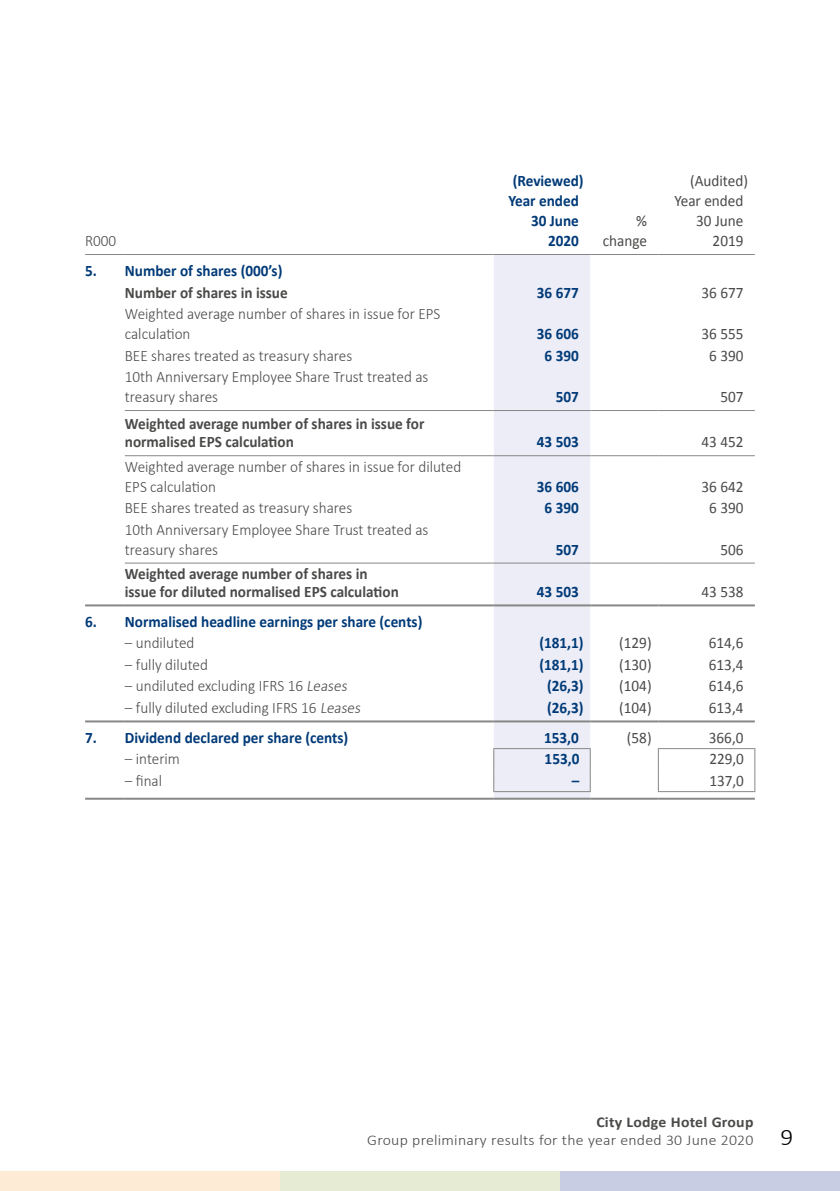
<style>
.page{position:relative;width:840px;height:1191px;background:#fff}
.page>*{position:absolute;margin:0;border:0;box-sizing:border-box;transform-origin:0 0}
.t1{font:300 16px/20px "Calibri";color:#4a4a49;scale:.95 1}
.t2{font:700 16px/20px "Calibri";color:#003a78;text-align:right;scale:.95 1}
.t3{font:700 16px/18px "Calibri";color:#4a4a49;scale:.95 1}
.t4{font:16px/20px "Calibri";color:#4a4a49;text-align:right;scale:.95 1}
.t5{font:300 15px/18px "Calibri";letter-spacing:.015em;color:#4a4a49;scale:1.05 1}
.s1{font-weight:700}
.s2{font-size:24px;color:#000}
</style>
<div class="page">
<div style="left:0;top:1171px;width:280px;height:20px;background:#feebd5"></div>
<div style="left:280px;top:1171px;width:280px;height:20px;background:#e6ebd3"></div>
<div style="left:559px;top:1171px;width:280px;height:20px;background:#c9cde3"></div>
<div style="left:493px;top:255px;width:97px;height:542px;background:#ecedf6"></div>
<hr style="left:85px;top:254px;width:40px;height:1px;background:#878787">
<hr style="left:125px;top:254px;width:368px;height:1px;background:#878787">
<hr style="left:493px;top:254px;width:97px;height:1px;background:#878787">
<hr style="left:590px;top:254px;width:68px;height:1px;background:#878787">
<hr style="left:658px;top:254px;width:96px;height:1px;background:#878787">
<hr style="left:85px;top:604px;width:40px;height:2px;background:#878787">
<hr style="left:125px;top:604px;width:368px;height:2px;background:#878787">
<hr style="left:493px;top:604px;width:97px;height:2px;background:#878787">
<hr style="left:590px;top:604px;width:68px;height:2px;background:#878787">
<hr style="left:658px;top:604px;width:96px;height:2px;background:#878787">
<hr style="left:125px;top:410px;width:368px;height:1px;background:#878787">
<hr style="left:493px;top:410px;width:97px;height:1px;background:#878787">
<hr style="left:590px;top:410px;width:68px;height:1px;background:#878787">
<hr style="left:658px;top:410px;width:96px;height:1px;background:#878787">
<hr style="left:125px;top:455px;width:368px;height:1px;background:#878787">
<hr style="left:493px;top:455px;width:97px;height:1px;background:#878787">
<hr style="left:590px;top:455px;width:68px;height:1px;background:#878787">
<hr style="left:658px;top:455px;width:96px;height:1px;background:#878787">
<hr style="left:125px;top:562px;width:368px;height:1px;background:#878787">
<hr style="left:493px;top:562px;width:97px;height:1px;background:#878787">
<hr style="left:590px;top:562px;width:68px;height:1px;background:#878787">
<hr style="left:658px;top:562px;width:96px;height:1px;background:#878787">
<hr style="left:85px;top:720px;width:40px;height:2px;background:#878787">
<hr style="left:125px;top:720px;width:368px;height:2px;background:#878787">
<hr style="left:493px;top:720px;width:97px;height:2px;background:#878787">
<hr style="left:590px;top:720px;width:68px;height:2px;background:#878787">
<hr style="left:658px;top:720px;width:96px;height:2px;background:#878787">
<hr style="left:85px;top:797px;width:40px;height:2px;background:#878787">
<hr style="left:125px;top:797px;width:368px;height:2px;background:#878787">
<hr style="left:493px;top:797px;width:97px;height:2px;background:#878787">
<hr style="left:590px;top:797px;width:68px;height:2px;background:#878787">
<hr style="left:658px;top:797px;width:96px;height:2px;background:#878787">
<hr style="left:493px;top:748px;width:97px;height:1px;background:#878787">
<svg style="left:493px;top:749px;width:1px;height:42px"></svg>
<svg style="left:589px;top:749px;width:1px;height:42px"></svg>
<hr style="left:493px;top:791px;width:97px;height:1px;background:#878787">
<hr style="left:657px;top:748px;width:98px;height:1px;background:#878787">
<svg style="left:657px;top:749px;width:1px;height:42px"></svg>
<svg style="left:754px;top:749px;width:1px;height:42px"></svg>
<hr style="left:657px;top:791px;width:98px;height:1px;background:#878787">
<p class="t1" style="left:85px;top:230px;width:34px">R000</p>
<p class="t2" style="left:508px;top:171px;width:81px">(Reviewed)<br>Year ended<br>30 June<br>2020</p>
<p class="t4" style="left:602px;top:211px;width:48px">% change</p>
<p class="t4" style="left:674px;top:171px;width:79px">(Audited)<br>Year ended<br>30 June<br>2019</p>
<p class="t2" style="left:85px;top:261px;width:209px">5. Number of shares (000’s)</p>
<p class="t3" style="left:125px;top:283px;width:173px">Number of shares in issue</p>
<p class="t2" style="left:536px;top:282px;width:46px">36 677</p>
<p class="t4" style="left:701px;top:282px;width:46px">36 677</p>
<p class="t1" style="left:125px;top:303px;width:333px">Weighted average number of shares in issue for EPS calculation</p>
<p class="t2" style="left:536px;top:324px;width:46px">36 606</p>
<p class="t4" style="left:701px;top:324px;width:46px">36 555</p>
<p class="t1" style="left:125px;top:344px;width:241px">BEE shares treated as treasury shares</p>
<p class="t2" style="left:544px;top:345px;width:38px">6 390</p>
<p class="t4" style="left:708px;top:345px;width:38px">6 390</p>
<p class="t1" style="left:125px;top:366px;width:321px">10th Anniversary Employee Share Trust treated as treasury shares</p>
<p class="t2" style="left:555px;top:387px;width:26px">507</p>
<p class="t4" style="left:720px;top:387px;width:26px">507</p>
<p class="t3" style="left:125px;top:415px;width:317px">Weighted average number of shares in issue for normalised EPS calculation</p>
<p class="t1" style="left:125px;top:455px;width:355px">Weighted average number of shares in issue for diluted<br>EPS calculation</p>
<p class="t2" style="left:536px;top:432px;width:46px">43 503</p>
<p class="t4" style="left:701px;top:432px;width:46px">43 452</p>
<p class="t2" style="left:536px;top:476px;width:46px">36 606</p>
<p class="t4" style="left:701px;top:476px;width:46px">36 642</p>
<p class="t1" style="left:125px;top:497px;width:241px">BEE shares treated as treasury shares</p>
<p class="t2" style="left:544px;top:498px;width:38px">6 390</p>
<p class="t4" style="left:708px;top:498px;width:38px">6 390</p>
<p class="t1" style="left:125px;top:518px;width:321px">10th Anniversary Employee Share Trust treated as treasury shares</p>
<p class="t2" style="left:555px;top:539px;width:26px">507</p>
<p class="t4" style="left:720px;top:539px;width:26px">506</p>
<p class="t3" style="left:125px;top:564px;width:290px">Weighted average number of shares in issue for diluted normalised EPS calculation</p>
<p class="t2" style="left:536px;top:581px;width:46px">43 503</p>
<p class="t4" style="left:701px;top:581px;width:46px">43 538</p>
<p class="t2" style="left:85px;top:611px;width:356px">6. Normalised headline earnings per share (cents)</p>
<p class="t1" style="left:125px;top:632px;width:75px">– undiluted</p>
<p class="t2" style="left:539px;top:633px;width:48px">(181,1)</p>
<p class="t4" style="left:619px;top:633px;width:36px">(129)</p>
<p class="t4" style="left:708px;top:633px;width:38px">614,6</p>
<p class="t1" style="left:125px;top:654px;width:89px">– fully diluted</p>
<p class="t2" style="left:539px;top:654px;width:48px">(181,1)</p>
<p class="t4" style="left:619px;top:654px;width:36px">(130)</p>
<p class="t4" style="left:708px;top:654px;width:38px">613,4</p>
<p class="t1" style="left:125px;top:675px;width:238px">– undiluted excluding IFRS 16 Leases</p>
<p class="t2" style="left:547px;top:676px;width:40px">(26,3)</p>
<p class="t4" style="left:619px;top:676px;width:36px">(104)</p>
<p class="t4" style="left:708px;top:676px;width:38px">614,6</p>
<p class="t1" style="left:125px;top:697px;width:252px">– fully diluted excluding IFRS 16 Leases</p>
<p class="t2" style="left:547px;top:697px;width:40px">(26,3)</p>
<p class="t4" style="left:619px;top:697px;width:36px">(104)</p>
<p class="t4" style="left:708px;top:697px;width:38px">613,4</p>
<p class="t2" style="left:85px;top:727px;width:278px">7. Dividend declared per share (cents)</p>
<p class="t2" style="left:544px;top:727px;width:38px">153,0</p>
<p class="t4" style="left:626px;top:727px;width:27px">(58)</p>
<p class="t4" style="left:708px;top:727px;width:38px">366,0</p>
<p class="t1" style="left:125px;top:748px;width:59px">– interim</p>
<p class="t2" style="left:544px;top:749px;width:38px">153,0</p>
<p class="t4" style="left:709px;top:749px;width:38px">229,0</p>
<p class="t1" style="left:125px;top:770px;width:41px">– final</p>
<p class="t2" style="left:571px;top:770px;width:9px">–</p>
<p class="t4" style="left:709px;top:770px;width:38px">137,0</p>
<p class="t5" style="left:367px;top:1112px;width:407px;text-indent:229px"><span class="s1">City Lodge Hotel Group<br></span>Group preliminary results for the year ended 30 June 2020 <span class="s2">9</span></p>
</div>
